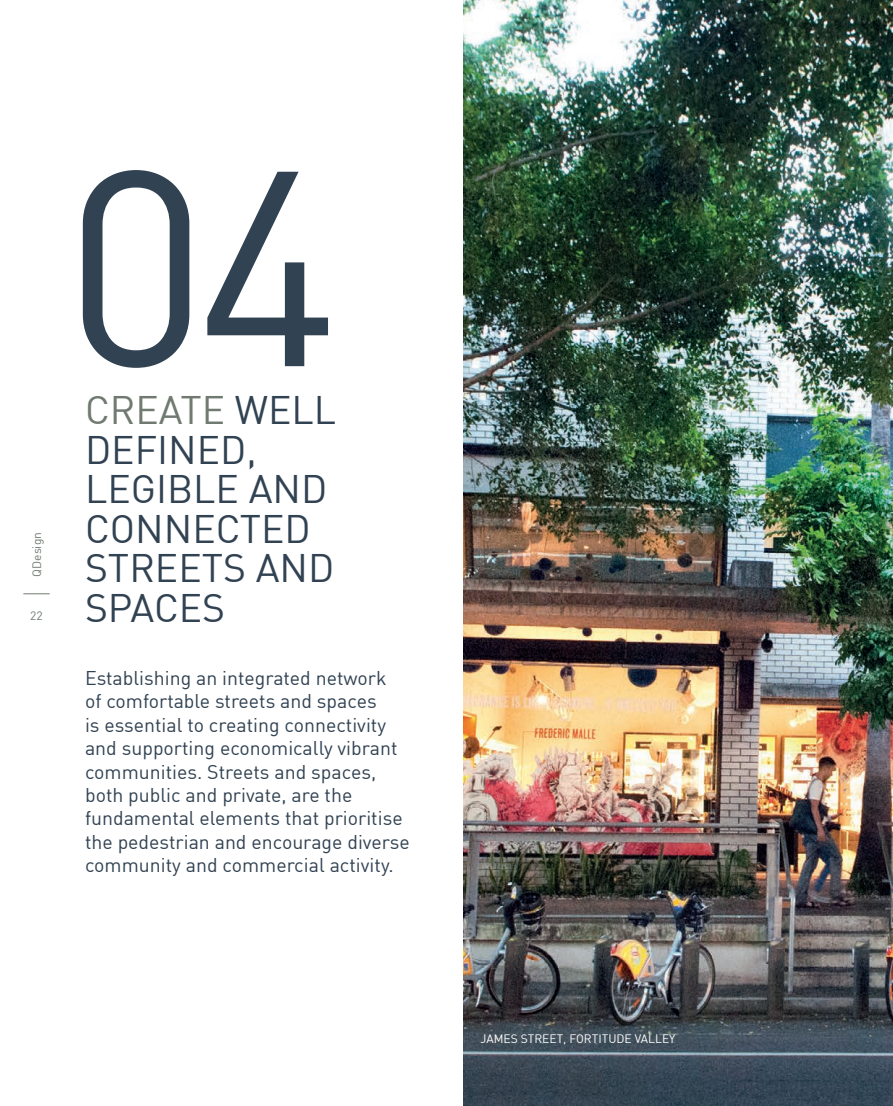
<style>
.page{position:relative;width:893px;height:1106px;background:#fff}
.page>*{position:absolute;margin:0;border:0;box-sizing:border-box;transform-origin:0 0}
.HEADING_1{font:273px "DIN";color:#314252}
.HEADING_1-2{font:39px/39.6px "DIN";color:#314252}
.Intro_Paragraph{font:19.5px/23.4px "DIN";color:#314252}
.Body{font:12px "DIN";color:#fff}
.t1{font:12px "DIN";color:#717a71}
.s1{color:#717a71}
</style>
<div class="page">
<img style="left:463px;top:0;width:430px;height:1106px">
<svg style="left:23px;top:593px;width:27px;height:1px"></svg>
<p class="t1" style="left:29px;top:576px;width:46px;rotate:-90deg">QDesign</p>
<p class="t1" style="left:30px;top:608px;width:14px">22</p>
<p class="HEADING_1" style="left:65px;top:97px;width:276px">04</p>
<p class="HEADING_1-2" style="left:85px;top:389px;width:253px"><span class="s1">CREATE</span> WELL<br>DEFINED,<br>LEGIBLE AND<br>CONNECTED<br>STREETS AND<br>SPACES</p>
<p class="Intro_Paragraph" style="left:85px;top:666px;width:326px">Establishing an integrated network<br>of comfortable streets and spaces<br>is essential to creating connectivity and supporting economically vibrant communities. Streets and spaces, both public and private, are the fundamental elements that prioritise the pedestrian and encourage diverse community and commercial activity.</p>
<p class="Body" style="left:480px;top:1031px;width:196px">JAMES STREET, FORTITUDE VALLEY</p>
</div>
